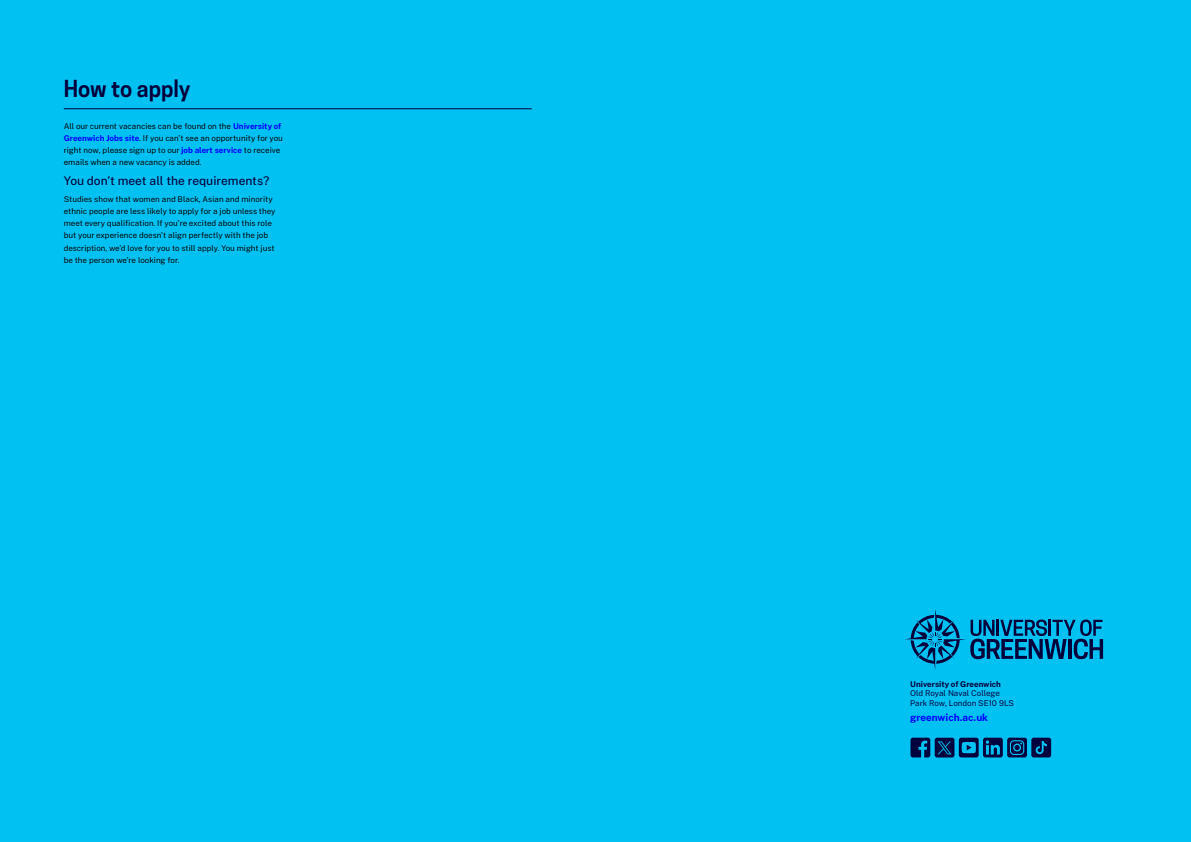
<style>
.page{position:relative;width:1191px;height:842px;background:#00c1f2}
.page>*{position:absolute;margin:0;border:0;box-sizing:border-box;transform-origin:0 0}
.t1{font:600 22px "Cooper Hewitt";color:#00003b}
.t2{font:500 12px "Public Sans";color:#00033d}
.t3{font:700 10px "Public Sans";color:#00f}
.t4{font:8px/12px "Public Sans";color:#000}
.t5{font:8px/9.6px "Public Sans";color:#00003b}
.t6{font:700 8px "Public Sans";color:#00003b}
.s1{font-weight:700;color:#00f}
</style>
<div class="page">
<hr style="left:64px;top:109px;width:467px;height:1px;background:#00003b">
<svg style="left:910px;top:738px;width:141px;height:19px"></svg>
<svg style="left:905px;top:609px;width:198px;height:61px"></svg>
<h1 class="t1" style="left:64px;top:76px;width:128px">How to apply</h1>
<p class="t4" style="left:64px;top:120px;width:221px">All our current vacancies can be found on the <span class="s1">University of Greenwich Jobs site</span>. If you can’t see an opportunity for you right now, please sign up to our <span class="s1">job alert service</span> to receive emails when a new vacancy is added.</p>
<h2 class="t2" style="left:64px;top:173px;width:207px">You don’t meet all the requirements?</h2>
<p class="t4" style="left:64px;top:193px;width:213px">Studies show that women and Black, Asian and minority ethnic people are less likely to apply for a job unless they meet every qualification. If you’re excited about this role but your experience doesn’t align perfectly with the job description, we’d love for you to still apply. You might just be the person we’re looking for.</p>
<p class="t6" style="left:910px;top:679px;width:92px">University of Greenwich</p>
<p class="t5" style="left:910px;top:688px;width:105px">Old Royal Naval College<br>Park Row, London SE10 9LS</p>
<p class="t3" style="left:910px;top:711px;width:79px">greenwich.ac.uk</p>
</div>
